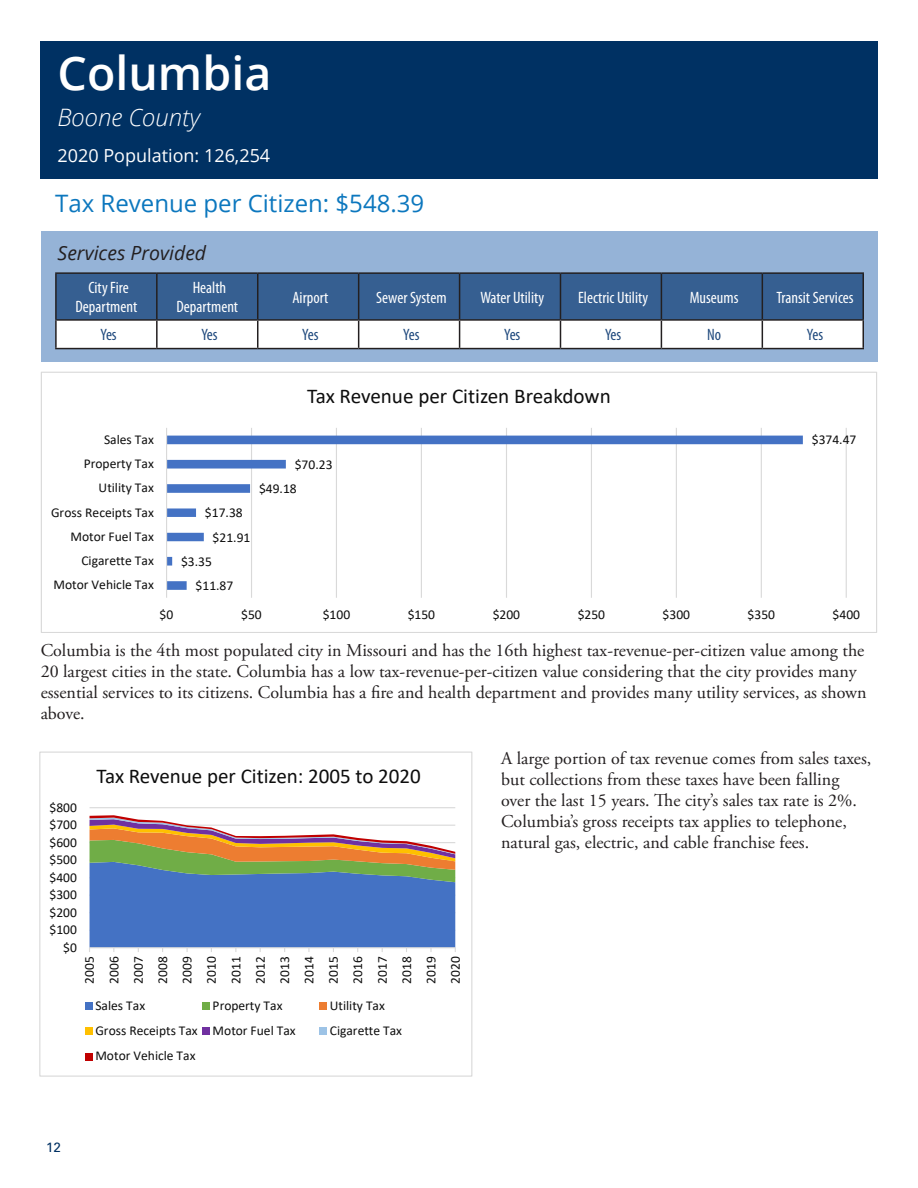
<style>
.page{position:relative;width:918px;height:1188px;background:#fff}
.page>*{position:absolute;margin:0;border:0;box-sizing:border-box;transform-origin:0 0}
.t1{font:600 46.5px "Open Sans";color:#fff}
.t2{font:24px "Open Sans";color:#0c77be}
.t3{font:italic 300 24px "Open Sans";color:#fff}
.t4{font:21px "Calibri";letter-spacing:-.005em;color:#0d0d0d}
.Pull_Quote_Left{font:italic 19.5px "Open Sans";color:#231f20}
.Pull_Quote_Left-2{font:18px/21px "Adobe Garamond Pro";color:#231f20}
.t5{font:18px "Open Sans";color:#fff}
.Pull_Quote_Left-3{font:condensed 16.5px/19.5px "Myriad Pro";color:#fff;text-align:center}
.Pull_Quote_Left-4{font:condensed 16.5px "Myriad Pro";letter-spacing:-.005em;color:#1f497d}
.t6{font:13.5px/24.5px "Calibri";color:#0d0d0d;text-align:justify}
.t7{font:13.5px "Univers LT Std";color:#003163}
</style>
<div class="page">
<div style="left:41px;top:41px;width:837px;height:137px;background:#003163"></div>
<div style="left:41px;top:231px;width:837px;height:131px;background:#95b3d7"></div>
<hr style="left:55px;top:272px;width:102px;height:2px;background:#231f20">
<hr style="left:55px;top:274px;width:2px;height:45px;background:#231f20">
<hr style="left:157px;top:272px;width:101px;height:2px;background:#231f20">
<hr style="left:258px;top:272px;width:101px;height:2px;background:#231f20">
<hr style="left:359px;top:272px;width:101px;height:2px;background:#231f20">
<hr style="left:460px;top:272px;width:100px;height:2px;background:#231f20">
<hr style="left:560px;top:272px;width:101px;height:2px;background:#231f20">
<hr style="left:661px;top:272px;width:101px;height:2px;background:#231f20">
<hr style="left:762px;top:272px;width:102px;height:2px;background:#231f20">
<hr style="left:55px;top:319px;width:102px;height:2px;background:#231f20">
<hr style="left:55px;top:321px;width:2px;height:27px;background:#231f20">
<svg style="left:56px;top:273px;width:808px;height:75px;background:#7c94b2"></svg>
<hr style="left:55px;top:348px;width:102px;height:1px;background:#231f20">
<hr style="left:157px;top:348px;width:101px;height:1px;background:#231f20">
<hr style="left:258px;top:348px;width:101px;height:1px;background:#231f20">
<hr style="left:359px;top:348px;width:101px;height:1px;background:#231f20">
<hr style="left:460px;top:348px;width:100px;height:1px;background:#231f20">
<hr style="left:560px;top:348px;width:101px;height:1px;background:#231f20">
<hr style="left:661px;top:348px;width:101px;height:1px;background:#231f20">
<hr style="left:762px;top:348px;width:102px;height:1px;background:#231f20">
<hr style="left:90px;top:807px;width:365px;height:1px;background:#d9d9d9">
<svg style="left:89px;top:815px;width:367px;height:137px;background:#808fa8"></svg>
<div style="left:85px;top:1002px;width:7px;height:8px;background:#4472c4"></div>
<div style="left:202px;top:1002px;width:8px;height:8px;background:#70ad47"></div>
<div style="left:319px;top:1002px;width:8px;height:8px;background:#ed7d31"></div>
<div style="left:85px;top:1028px;width:7px;height:7px;background:#ffc000"></div>
<div style="left:202px;top:1028px;width:8px;height:7px;background:#7030a0"></div>
<div style="left:319px;top:1028px;width:8px;height:7px;background:#9dc3e6"></div>
<div style="left:85px;top:1053px;width:7px;height:7px;background:#c00000"></div>
<div style="left:39px;top:752px;width:433px;height:325px;border:1px solid #d9d9d9"></div>
<hr style="left:251px;top:428px;width:1px;height:170px;background:#d9d9d9">
<hr style="left:336px;top:428px;width:1px;height:170px;background:#d9d9d9">
<hr style="left:421px;top:428px;width:1px;height:170px;background:#d9d9d9">
<hr style="left:506px;top:428px;width:1px;height:170px;background:#d9d9d9">
<hr style="left:591px;top:428px;width:1px;height:170px;background:#d9d9d9">
<hr style="left:676px;top:428px;width:1px;height:170px;background:#d9d9d9">
<hr style="left:761px;top:428px;width:1px;height:170px;background:#d9d9d9">
<hr style="left:846px;top:428px;width:1px;height:170px;background:#d9d9d9">
<svg style="left:167px;top:436px;width:636px;height:154px"></svg>
<hr style="left:166px;top:428px;width:1px;height:170px;background:#d9d9d9">
<div style="left:41px;top:372px;width:836px;height:261px;border:1px solid #d9d9d9"></div>
<p class="t1" style="left:58px;top:41px;width:215px">Columbia</p>
<p class="t3" style="left:58px;top:101px;width:144px">Boone County</p>
<p class="t5" style="left:58px;top:143px;width:214px">2020 Population: 126,254</p>
<p class="t2" style="left:55px;top:187px;width:371px">Tax Revenue per Citizen: $548.39</p>
<p class="Pull_Quote_Left" style="left:58px;top:240px;width:150px">Services Provided</p>
<p class="Pull_Quote_Left-3" style="left:75px;top:278px;width:63px">City Fire<br>Department</p>
<p class="Pull_Quote_Left-3" style="left:176px;top:278px;width:63px">Health<br>Department</p>
<p class="Pull_Quote_Left-3" style="left:293px;top:287px;width:37px">Airport</p>
<p class="Pull_Quote_Left-3" style="left:376px;top:287px;width:72px">Sewer System</p>
<p class="Pull_Quote_Left-3" style="left:480px;top:287px;width:65px">Water Utility</p>
<p class="Pull_Quote_Left-3" style="left:578px;top:287px;width:71px">Electric Utility</p>
<p class="Pull_Quote_Left-3" style="left:690px;top:287px;width:50px">Museums</p>
<p class="Pull_Quote_Left-3" style="left:776px;top:287px;width:79px">Transit Services</p>
<p class="Pull_Quote_Left-4" style="left:100px;top:325px;width:18px">Yes</p>
<p class="Pull_Quote_Left-4" style="left:201px;top:325px;width:18px">Yes</p>
<p class="Pull_Quote_Left-4" style="left:302px;top:325px;width:18px">Yes</p>
<p class="Pull_Quote_Left-4" style="left:403px;top:325px;width:18px">Yes</p>
<p class="Pull_Quote_Left-4" style="left:504px;top:325px;width:18px">Yes</p>
<p class="Pull_Quote_Left-4" style="left:605px;top:325px;width:18px">Yes</p>
<p class="Pull_Quote_Left-4" style="left:707px;top:325px;width:15px">No</p>
<p class="Pull_Quote_Left-4" style="left:807px;top:325px;width:18px">Yes</p>
<p class="t6" style="left:51px;top:427px;width:104px;text-align:right">Sales Tax<br>Property Tax<br>Utility Tax<br>Gross Receipts Tax<br>Motor Fuel Tax<br>Cigarette Tax<br>Motor Vehicle Tax</p>
<p class="t4" style="left:307px;top:382px;width:305px">Tax Revenue per Citizen Breakdown</p>
<p class="t6" style="left:205px;top:500px;width:39px">$17.38</p>
<p class="t6" style="left:213px;top:525px;width:39px">$21.91</p>
<p class="t6" style="left:181px;top:549px;width:32px">$3.35</p>
<p class="t6" style="left:196px;top:573px;width:39px">$11.87</p>
<p class="t6" style="left:259px;top:452px;width:75px;text-indent:36px">$70.23 $49.18</p>
<p class="t6" style="left:812px;top:427px;width:46px">$374.47</p>
<p class="t6" style="left:160px;top:602px;width:15px">$0</p>
<p class="t6" style="left:241px;top:602px;width:22px">$50</p>
<p class="t6" style="left:323px;top:602px;width:29px">$100</p>
<p class="t6" style="left:408px;top:602px;width:29px">$150</p>
<p class="t6" style="left:493px;top:602px;width:29px">$200</p>
<p class="t6" style="left:578px;top:602px;width:29px">$250</p>
<p class="t6" style="left:663px;top:602px;width:29px">$300</p>
<p class="t6" style="left:748px;top:602px;width:29px">$350</p>
<p class="t6" style="left:833px;top:602px;width:29px">$400</p>
<p class="Pull_Quote_Left-2" style="left:41px;top:640px;width:827px">Columbia is the 4th most populated city in Missouri and has the 16th highest tax-revenue-per-citizen value among the 20 largest cities in the state. Columbia has a low tax-revenue-per-citizen value considering that the city provides many essential services to its citizens. Columbia has a fire and health department and provides many utility services, as shown above.</p>
<p class="t6" style="left:50px;top:794px;width:29px">$800</p>
<p class="t6" style="left:50px;top:812px;width:29px">$700</p>
<p class="t6" style="left:50px;top:829px;width:29px">$600</p>
<p class="t6" style="left:50px;top:847px;width:29px">$500</p>
<p class="t6" style="left:50px;top:864px;width:29px">$400</p>
<p class="t6" style="left:50px;top:882px;width:29px">$300</p>
<p class="t6" style="left:50px;top:899px;width:29px">$200</p>
<p class="t6" style="left:50px;top:917px;width:29px">$100</p>
<p class="t6" style="left:63px;top:934px;width:15px">$0</p>
<p class="t4" style="left:97px;top:762px;width:326px">Tax Revenue per Citizen: 2005 to 2020</p>
<p class="t6" style="left:77px;top:984px;width:29px;rotate:-90deg">2005<br>2006<br>2007<br>2008<br>2009<br>2010<br>2011<br>2012<br>2013<br>2014<br>2015<br>2016<br>2017<br>2018<br>2019<br>2020</p>
<p class="t6" style="left:95px;top:993px;width:51px">Sales Tax</p>
<p class="t6" style="left:213px;top:993px;width:71px">Property Tax</p>
<p class="t6" style="left:330px;top:993px;width:56px">Utility Tax</p>
<p class="t6" style="left:95px;top:1018px;width:202px">Gross Receipts Tax Motor Fuel Tax</p>
<p class="t6" style="left:330px;top:1018px;width:74px">Cigarette Tax</p>
<p class="t6" style="left:95px;top:1043px;width:102px">Motor Vehicle Tax</p>
<p class="t7" style="left:46px;top:1140px;width:16px">12</p>
<p class="Pull_Quote_Left-2" style="left:501px;top:749px;width:372px">A large portion of tax revenue comes from sales taxes, but collections from these taxes have been falling over the last 15 years. The city’s sales tax rate is 2%.<br>Columbia’s gross receipts tax applies to telephone, natural gas, electric, and cable franchise fees.</p>
</div>
